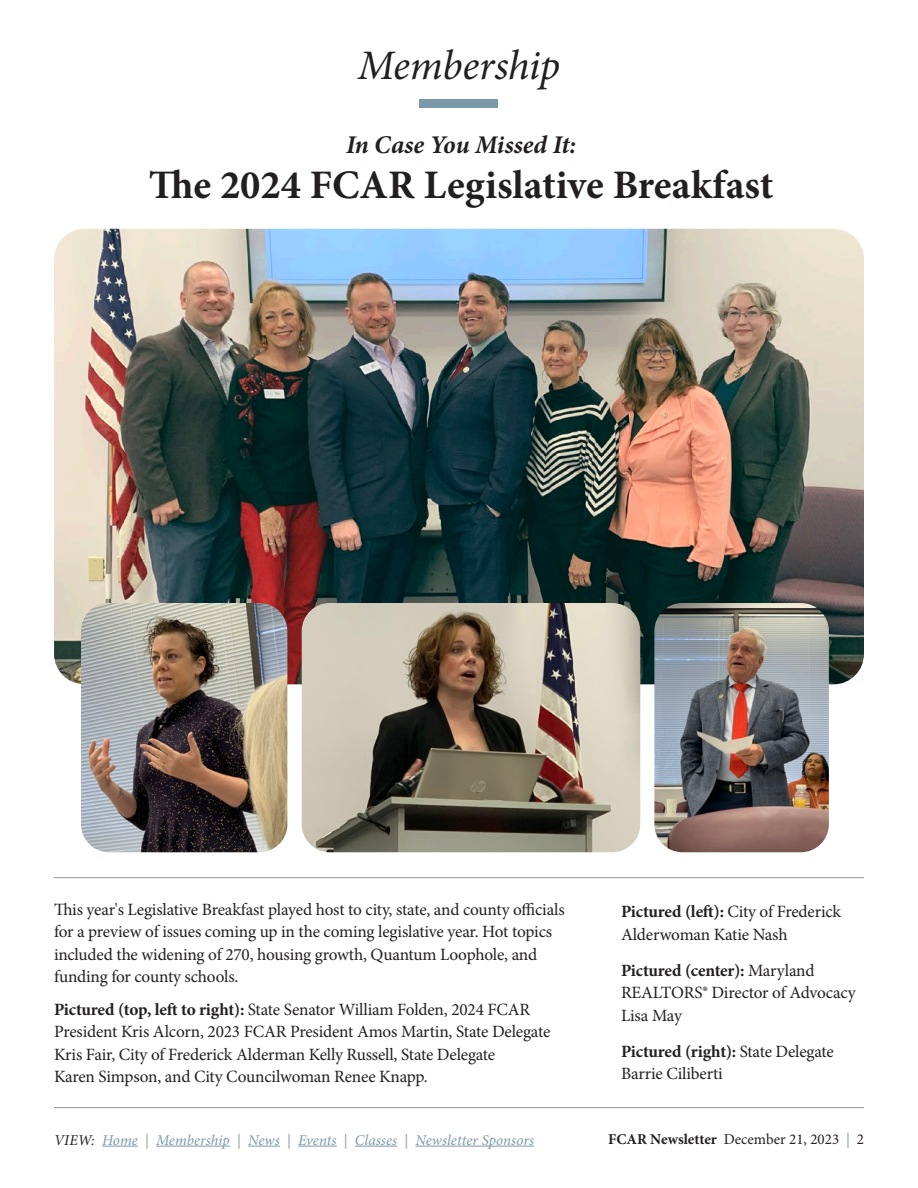
<style>
.page{position:relative;width:918px;height:1188px;background:#fff}
.page>*{position:absolute;margin:0;border:0;box-sizing:border-box;transform-origin:0 0}
.t1{font:italic 42px "Minion Pro";letter-spacing:-.01em;color:#231f20}
.t2{font:700 40.5px "Minion Pro";color:#231f20}
.t3{font:italic 700 25.5px "Minion Pro";color:#231f20}
.t4{font:17.25px/22.5px "Minion Pro";letter-spacing:-.01em;color:#231f20}
.t5{font:italic 15px "Minion Pro";letter-spacing:.005em;color:#7b98a9}
.t6{font:15px "Minion Pro";color:#231f20}
.s1{font-weight:700}
.s2{color:#231f20}
.s3{color:#939598}
.s4{color:#7b98a9}
</style>
<div class="page">
<hr style="left:54px;top:1107px;width:810px;height:1px;background:#939598">
<hr style="left:102px;top:1146px;width:36px;height:1px;background:#7b98a9">
<hr style="left:156px;top:1146px;width:74px;height:1px;background:#7b98a9">
<hr style="left:248px;top:1146px;width:32px;height:1px;background:#7b98a9">
<hr style="left:298px;top:1146px;width:39px;height:1px;background:#7b98a9">
<hr style="left:355px;top:1146px;width:42px;height:1px;background:#7b98a9">
<hr style="left:415px;top:1146px;width:119px;height:1px;background:#7b98a9">
<div style="left:420px;top:99px;width:78px;height:9px;background:#7b98a9"></div>
<img style="left:54px;top:229px;width:810px;height:455px">
<hr style="left:54px;top:877px;width:810px;height:1px;background:#939598">
<img style="left:81px;top:603px;width:206px;height:249px">
<img style="left:302px;top:603px;width:338px;height:249px">
<img style="left:654px;top:603px;width:175px;height:249px">
<h1 class="t1" style="left:358px;top:37px;width:204px">Membership</h1>
<h3 class="t3" style="left:346px;top:127px;width:232px">In Case You Missed It:</h3>
<h2 class="t2" style="left:149px;top:157px;width:626px">The 2024 FCAR Legislative Breakfast</h2>
<p class="t4" style="left:54px;top:898px;width:512px">This year's Legislative Breakfast played host to city, state, and county officials for a preview of issues coming up in the coming legislative year. Hot topics included the widening of 270, housing growth, Quantum Loophole, and funding for county schools.</p>
<p class="t4" style="left:54px;top:998px;width:498px"><span class="s1">Pictured (top, left to right):</span> State Senator William Folden, 2024 FCAR President Kris Alcorn, 2023 FCAR President Amos Martin, State Delegate Kris Fair, City of Frederick Alderman Kelly Russell, State Delegate<br>Karen Simpson, and City Councilwoman Renee Knapp.</p>
<p class="t4" style="left:621px;top:901px;width:222px"><span class="s1">Pictured (left):</span> City of Frederick<br>Alderwoman Katie Nash</p>
<p class="t4" style="left:621px;top:959px;width:236px"><span class="s1">Pictured (center):</span> Maryland<br>REALTORS® Director of Advocacy<br>Lisa May</p>
<p class="t4" style="left:621px;top:1040px;width:214px"><span class="s1">Pictured (right):</span> State Delegate<br>Barrie Ciliberti</p>
<p class="t5" style="left:54px;top:1130px;width:482px"><span class="s2">VIEW:</span> Home <span class="s3">|</span> Membership <span class="s3">|</span> News <span class="s3">|</span> Events <span class="s3">|</span> Classes <span class="s3">|</span> Newsletter Sponsors</p>
<p class="t6" style="left:608px;top:1129px;width:257px"><span class="s1">FCAR Newsletter</span> December 21, 2023 <span class="s4">|</span> 2</p>
</div>
